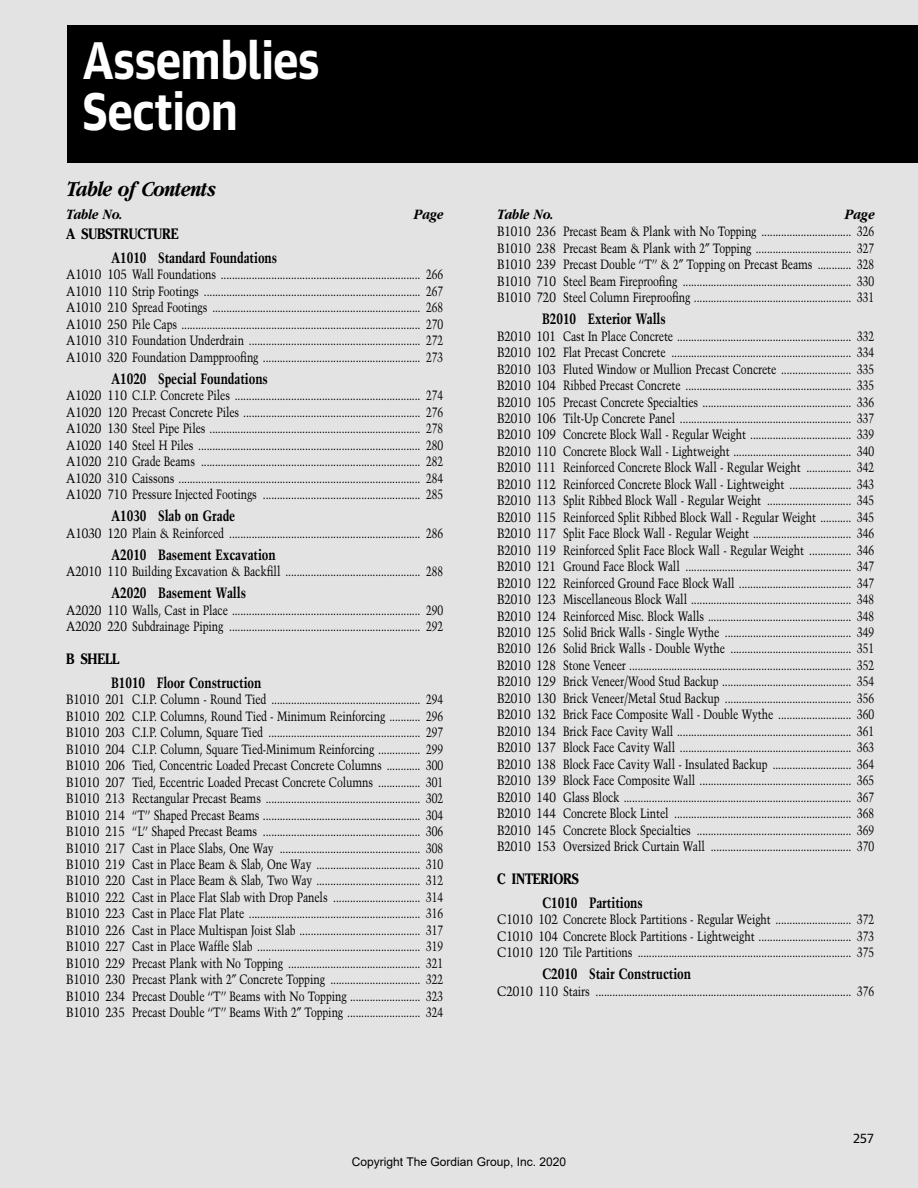
<style>
.page{position:relative;width:918px;height:1188px;background:#e3e3e3}
.page>*{position:absolute;margin:0;border:0;box-sizing:border-box;transform-origin:0 0}
.t1{font:700 51px/51px "Guardian Text Sans";color:#fff;scale:.9 1}
.t2{font:italic 700 22.5px "Garamond";letter-spacing:-.03em;color:#000;scale:.86 1}
.t3{font:700 15px "Trump Mediaeval";letter-spacing:-.01em;color:#000;scale:.8 1}
.t4{font:700 15px "Cheltenham";letter-spacing:-.01em;color:#000;scale:.86 1}
.t5{font:italic 700 15px "Garamond";letter-spacing:-.01em;color:#000;scale:.86 1}
.t6{font:13.5px/16.5px "Trump Mediaeval";letter-spacing:-.01em;color:#000;text-align:justify;scale:.89 1}
.t7{font:12.75px "Guardian Text Sans";color:#000}
.t8{font:12px "Arial";color:#000}
</style>
<div class="page">
<div style="left:68px;top:25px;width:850px;height:138px;background:#000"></div>
<h1 class="t1" style="left:83px;top:39px;width:264px">Assemblies<br>Section</h1>
<h2 class="t2" style="left:66px;top:181px;width:176px">Table of Contents</h2>
<p class="t5" style="left:66px;top:209px;width:67px">Table No.</p>
<p class="t5" style="left:413px;top:209px;width:37px">Page</p>
<p class="t5" style="left:497px;top:209px;width:67px">Table No.</p>
<p class="t5" style="left:844px;top:209px;width:37px">Page</p>
<p class="t4" style="left:66px;top:229px;width:132px">A SUBSTRUCTURE</p>
<p class="t3" style="left:111px;top:251px;width:209px">A1010 Standard Foundations</p>
<p class="t6" style="left:66px;top:267px;width:425px">A1010 105 Wall Foundations ....................................................................... 266<br>A1010 110 Strip Footings ............................................................................. 267<br>A1010 210 Spread Footings .......................................................................... 268<br>A1010 250 Pile Caps ..................................................................................... 270<br>A1010 310 Foundation Underdrain ............................................................. 272<br>A1010 320 Foundation Dampproofing ........................................................ 273</p>
<p class="t3" style="left:111px;top:372px;width:198px">A1020 Special Foundations</p>
<p class="t6" style="left:66px;top:388px;width:425px">A1020 110 C.I.P. Concrete Piles .................................................................. 274<br>A1020 120 Precast Concrete Piles ............................................................... 276<br>A1020 130 Steel Pipe Piles ........................................................................... 278<br>A1020 140 Steel H Piles ............................................................................... 280<br>A1020 210 Grade Beams .............................................................................. 282<br>A1020 310 Caissons ...................................................................................... 284<br>A1020 710 Pressure Injected Footings ........................................................ 285</p>
<p class="t3" style="left:111px;top:509px;width:157px">A1030 Slab on Grade</p>
<p class="t6" style="left:66px;top:526px;width:425px">A1030 120 Plain &amp; Reinforced .................................................................... 286</p>
<p class="t3" style="left:111px;top:548px;width:207px">A2010 Basement Excavation</p>
<p class="t6" style="left:66px;top:564px;width:425px">A2010 110 Building Excavation &amp; Backfill ................................................ 288</p>
<p class="t3" style="left:111px;top:587px;width:170px">A2020 Basement Walls</p>
<p class="t6" style="left:66px;top:603px;width:425px">A2020 110 Walls, Cast in Place ................................................................... 290<br>A2020 220 Subdrainage Piping .................................................................... 292</p>
<p class="t4" style="left:66px;top:654px;width:63px">B SHELL</p>
<p class="t3" style="left:111px;top:676px;width:190px">B1010 Floor Construction</p>
<p class="t6" style="left:66px;top:692px;width:425px">B1010 201 C.I.P. Column - Round Tied ..................................................... 294<br>B1010 202 C.I.P. Columns, Round Tied - Minimum Reinforcing ........... 296<br>B1010 203 C.I.P. Column, Square Tied ...................................................... 297<br>B1010 204 C.I.P. Column, Square Tied-Minimum Reinforcing ............... 299<br>B1010 206 Tied, Concentric Loaded Precast Concrete Columns ............ 300<br>B1010 207 Tied, Eccentric Loaded Precast Concrete Columns ............... 301<br>B1010 213 Rectangular Precast Beams ....................................................... 302<br>B1010 214 ‘‘T’’ Shaped Precast Beams ........................................................ 304<br>B1010 215 ‘‘L’’ Shaped Precast Beams ........................................................ 306<br>B1010 217 Cast in Place Slabs, One Way .................................................. 308<br>B1010 219 Cast in Place Beam &amp; Slab, One Way ..................................... 310<br>B1010 220 Cast in Place Beam &amp; Slab, Two Way ..................................... 312<br>B1010 222 Cast in Place Flat Slab with Drop Panels ............................... 314<br>B1010 223 Cast in Place Flat Plate ............................................................. 316<br>B1010 226 Cast in Place Multispan Joist Slab ........................................... 317<br>B1010 227 Cast in Place Waffle Slab .......................................................... 319<br>B1010 229 Precast Plank with No Topping ............................................... 321<br>B1010 230 Precast Plank with 2 Concrete Topping ................................ 322<br>B1010 234 Precast Double ‘‘T’’ Beams with No Topping ......................... 323<br>B1010 235 Precast Double ‘‘T’’ Beams With 2 Topping .......................... 324</p>
<p class="t6" style="left:497px;top:224px;width:425px">B1010 236 Precast Beam &amp; Plank with No Topping ................................ 326<br>B1010 238 Precast Beam &amp; Plank with 2 Topping .................................. 327<br>B1010 239 Precast Double ‘‘T’’ &amp; 2 Topping on Precast Beams ............ 328<br>B1010 710 Steel Beam Fireproofing ............................................................ 330<br>B1010 720 Steel Column Fireproofing ........................................................ 331</p>
<p class="t3" style="left:542px;top:312px;width:156px">B2010 Exterior Walls</p>
<p class="t6" style="left:497px;top:329px;width:425px">B2010 101 Cast In Place Concrete .............................................................. 332<br>B2010 102 Flat Precast Concrete ................................................................ 334<br>B2010 103 Fluted Window or Mullion Precast Concrete ......................... 335<br>B2010 104 Ribbed Precast Concrete ........................................................... 335<br>B2010 105 Precast Concrete Specialties ..................................................... 336<br>B2010 106 Tilt-Up Concrete Panel ............................................................. 337<br>B2010 109 Concrete Block Wall - Regular Weight .................................... 339<br>B2010 110 Concrete Block Wall - Lightweight .......................................... 340<br>B2010 111 Reinforced Concrete Block Wall - Regular Weight ................ 342<br>B2010 112 Reinforced Concrete Block Wall - Lightweight ...................... 343<br>B2010 113 Split Ribbed Block Wall - Regular Weight .............................. 345<br>B2010 115 Reinforced Split Ribbed Block Wall - Regular Weight ........... 345<br>B2010 117 Split Face Block Wall - Regular Weight ................................... 346<br>B2010 119 Reinforced Split Face Block Wall - Regular Weight ............... 346<br>B2010 121 Ground Face Block Wall ........................................................... 347<br>B2010 122 Reinforced Ground Face Block Wall ........................................ 347<br>B2010 123 Miscellaneous Block Wall ......................................................... 348<br>B2010 124 Reinforced Misc. Block Walls ................................................... 348<br>B2010 125 Solid Brick Walls - Single Wythe ............................................. 349<br>B2010 126 Solid Brick Walls - Double Wythe ........................................... 351<br>B2010 128 Stone Veneer ............................................................................... 352<br>B2010 129 Brick Veneer/Wood Stud Backup .............................................. 354<br>B2010 130 Brick Veneer/Metal Stud Backup ............................................. 356<br>B2010 132 Brick Face Composite Wall - Double Wythe .......................... 360<br>B2010 134 Brick Face Cavity Wall .............................................................. 361<br>B2010 137 Block Face Cavity Wall ............................................................. 363<br>B2010 138 Block Face Cavity Wall - Insulated Backup ............................ 364<br>B2010 139 Block Face Composite Wall ...................................................... 365<br>B2010 140 Glass Block ................................................................................. 367<br>B2010 144 Concrete Block Lintel ............................................................... 368<br>B2010 145 Concrete Block Specialties ....................................................... 369<br>B2010 153 Oversized Brick Curtain Wall .................................................. 370</p>
<p class="t4" style="left:497px;top:873px;width:96px">C INTERIORS</p>
<p class="t3" style="left:542px;top:896px;width:127px">C1010 Partitions</p>
<p class="t6" style="left:497px;top:912px;width:425px">C1010 102 Concrete Block Partitions - Regular Weight ........................... 372<br>C1010 104 Concrete Block Partitions - Lightweight ................................. 373<br>C1010 120 Tile Partitions ............................................................................ 375</p>
<p class="t3" style="left:542px;top:967px;width:188px">C2010 Stair Construction</p>
<p class="t6" style="left:497px;top:984px;width:425px">C2010 110 Stairs ........................................................................................... 376</p>
<p class="t7" style="left:853px;top:1133px;width:22px">257</p>
<p class="t8" style="left:352px;top:1154px;width:216px">Copyright The Gordian Group, Inc. 2020</p>
</div>
